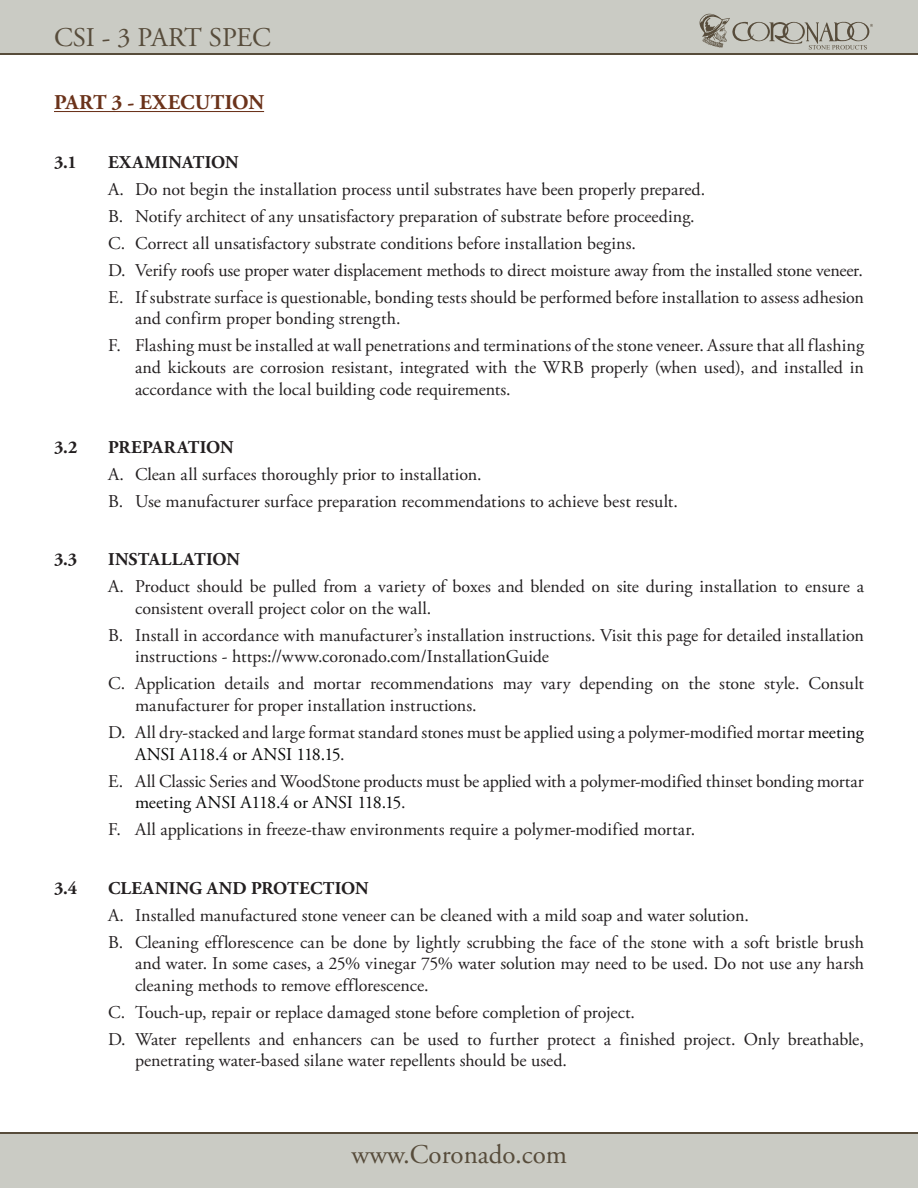
<style>
.page{position:relative;width:918px;height:1188px;background:#fff}
.page>*{position:absolute;margin:0;border:0;box-sizing:border-box;transform-origin:0 0}
.t1{font:27px "Adobe Garamond Pro";color:#574c3b}
.t2{font:700 21px "Adobe Garamond Pro";letter-spacing:.005em;color:#6b331b}
.t3{font:18px/27px "Adobe Garamond Pro";color:#231f20}
.t4{font:700 18px "Adobe Garamond Pro";letter-spacing:.015em;color:#231f20}
.s1{color:#070807}
</style>
<div class="page">
<div style="left:0;top:0;width:918px;height:54px;background:#cacbc4"></div>
<div style="left:0;top:1134px;width:918px;height:54px;background:#cacbc4"></div>
<hr style="left:0;top:53px;width:918px;height:2px;background:#574c3b">
<hr style="left:0;top:1132px;width:918px;height:2px;background:#574c3b">
<svg style="left:700px;top:14px;width:173px;height:36px"></svg>
<hr style="left:54px;top:111px;width:210px;height:1px;background:#6b331b">
<h1 class="t1" style="left:54px;top:21px;width:219px">CSI - 3 PART SPEC</h1>
<p class="t2" style="left:54px;top:91px;width:212px">PART 3 - EXECUTION</p>
<p class="t4" style="left:54px;top:152px;width:24px">3.1</p>
<p class="t4" style="left:108px;top:152px;width:132px">EXAMINATION</p>
<p class="t3" style="left:108px;top:176px;width:758px">A. Do not begin the installation process until substrates have been properly prepared.<br>B. Notify architect of any unsatisfactory preparation of substrate before proceeding.<br>C. Correct all unsatisfactory substrate conditions before installation begins.<br>D. Verify roofs use proper water displacement methods to direct moisture away from the installed stone veneer.<br>E. If substrate surface is questionable, bonding tests should be performed before installation to assess adhesion</p>
<p class="t3" style="left:108px;top:306px;width:758px;text-indent:27px">and confirm proper bonding strength.<br>F. Flashing must be installed at wall penetrations and terminations of the stone veneer. Assure that all flashing</p>
<p class="t3" style="left:135px;top:357px;width:731px;line-height:21.6px">and kickouts are corrosion resistant, integrated with the WRB properly (when used), and installed in accordance with the local building code requirements.</p>
<p class="t4" style="left:54px;top:437px;width:25px">3.2</p>
<p class="t4" style="left:108px;top:437px;width:127px">PREPARATION</p>
<p class="t3" style="left:108px;top:461px;width:571px">A. Clean all surfaces thoroughly prior to installation.<br>B. Use manufacturer surface preparation recommendations to achieve best result.</p>
<p class="t4" style="left:54px;top:549px;width:25px">3.3</p>
<p class="t4" style="left:108px;top:549px;width:133px">INSTALLATION</p>
<p class="t3" style="left:135px;top:576px;width:730px;line-height:21.6px;text-indent:-27px">A. Product should be pulled from a variety of boxes and blended on site during installation to ensure a consistent overall project color on the wall.</p>
<p class="t3" style="left:135px;top:625px;width:730px;line-height:21.6px;text-indent:-27px">B. Install in accordance with manufacturer’s installation instructions. Visit this page for detailed installation instructions - https://www.coronado.com/InstallationGuide</p>
<p class="t3" style="left:135px;top:674px;width:731px;line-height:21.6px;text-indent:-27px">C. Application details and mortar recommendations may vary depending on the stone style. Consult manufacturer for proper installation instructions.</p>
<p class="t3" style="left:135px;top:722px;width:731px;line-height:21.6px;text-indent:-27px">D. All dry-stacked and large format standard stones must be applied using a polymer-modified mortar <span class="s1">meeting<br>ANSI A118.4 or ANSI 118.15</span>.</p>
<p class="t3" style="left:135px;top:771px;width:730px;line-height:21.6px;text-indent:-27px">E. All Classic Series and WoodStone products must be applied with a polymer-modified thinset bonding mortar <span class="s1">meeting ANSI A118.4 or ANSI 118.15</span>.</p>
<p class="t3" style="left:108px;top:817px;width:589px">F. All applications in freeze-thaw environments require a polymer-modified mortar.</p>
<p class="t4" style="left:54px;top:877px;width:25px">3.4</p>
<p class="t4" style="left:108px;top:877px;width:262px">CLEANING AND PROTECTION</p>
<p class="t3" style="left:108px;top:902px;width:758px">A. Installed manufactured stone veneer can be cleaned with a mild soap and water solution.<br>B. Cleaning efflorescence can be done by lightly scrubbing the face of the stone with a soft bristle brush</p>
<p class="t3" style="left:135px;top:953px;width:731px;line-height:21.6px">and water. In some cases, a 25% vinegar 75% water solution may need to be used. Do not use any harsh cleaning methods to remove efflorescence.</p>
<p class="t3" style="left:108px;top:999px;width:757px">C. Touch-up, repair or replace damaged stone before completion of project.<br>D. Water repellents and enhancers can be used to further protect a finished project. Only breathable,</p>
<p class="t3" style="left:135px;top:1048px;width:434px">penetrating water-based silane water repellents should be used.</p>
<h1 class="t1" style="left:352px;top:1138px;width:217px">www.Coronado.com</h1>
</div>
